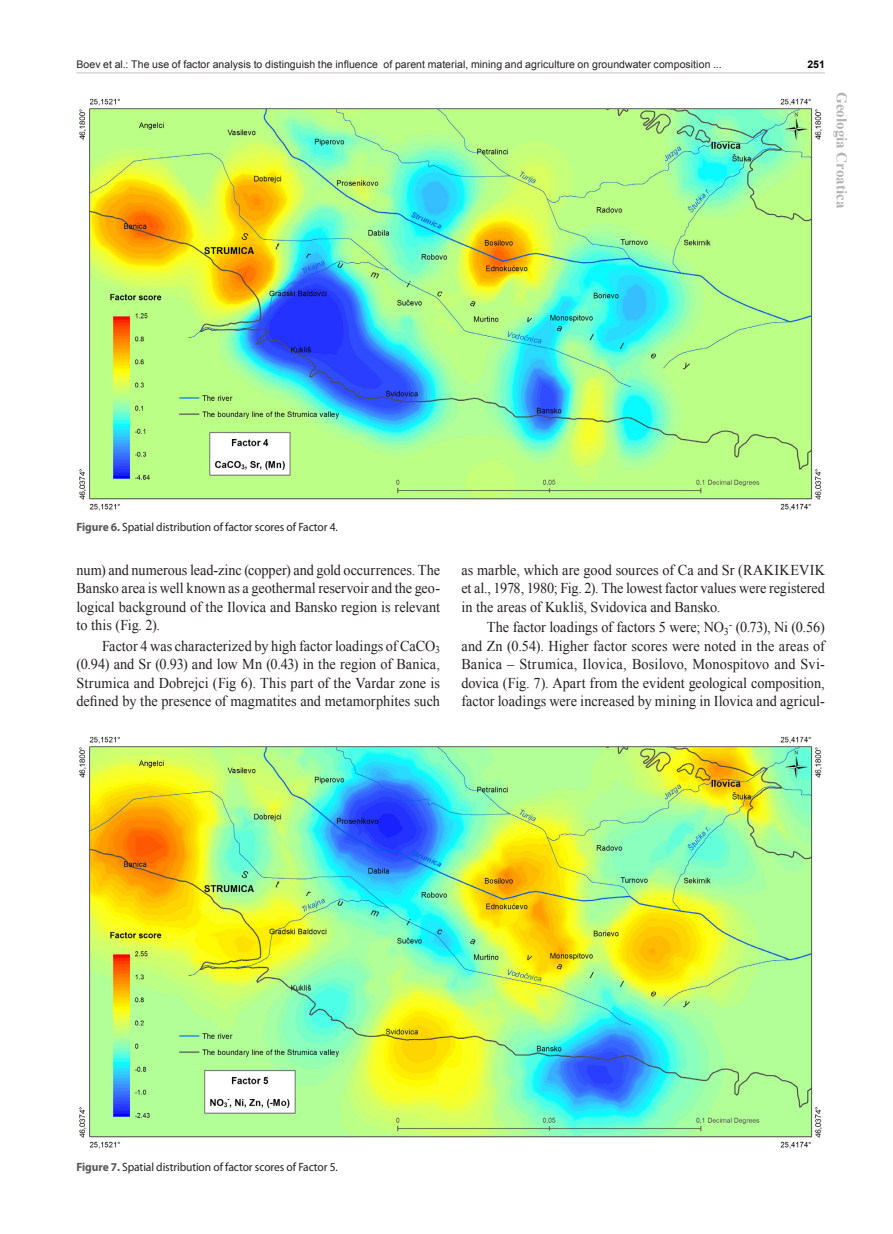
<style>
.page{position:relative;width:893px;height:1234px;background:#fff}
.page>*{position:absolute;margin:0;border:0;box-sizing:border-box;transform-origin:0 0}
.text_osnovni{font:15px/18.5px "Times New Roman";color:#231f20;text-align:justify;scale:.95 1}
.t1{font:700 15px "Times New Roman";color:#b2b3b7}
.potpisi_pod_slike{font:12px "Myriad Pro";letter-spacing:-.01em;color:#231f20;scale:.96 1}
.t2{font:10.5px "Arial";letter-spacing:.005em;color:#231f20}
.t3{font:700 10.5px "Arial";color:#000}
.s1{font-weight:700;color:#57585a}
</style>
<div class="page">
<hr style="left:77px;top:72px;width:748px;height:1px;background:#c7c8ca">
<img style="left:79px;top:98px;width:743px;height:413px">
<img style="left:79px;top:736px;width:743px;height:413px">
<p class="t2" style="left:77px;top:57px;width:647px">Boev et al.: The use of factor analysis to distinguish the influence of parent material, mining and agriculture on groundwater composition ...</p>
<p class="t3" style="left:807px;top:57px;width:19px">251</p>
<p class="t1" style="left:852px;top:92px;width:118px;rotate:90deg">Geologia Croatica</p>
<p class="potpisi_pod_slike" style="left:77px;top:519px;width:274px"><span class="s1">Figure 6.</span> Spatial distribution of factor scores of Factor 4.</p>
<p class="text_osnovni" style="left:77px;top:560px;width:384px">num) and numerous lead-zinc (copper) and gold occurrences. The Bansko area is well known as a geothermal reservoir and the geo&shy;logical background of the Ilovica and Bansko region is relevant to this (Fig. 2).</p>
<p class="text_osnovni" style="left:77px;top:636px;width:384px;text-indent:26px">Factor 4 was characterized by high factor loadings of CaCO<sub>3 </sub>(0.94) and Sr (0.93) and low Mn (0.43) in the region of Banica, Strumica and Dobrejci (Fig 6). This part of the Vardar zone is defined by the presence of magmatites and metamorphites such</p>
<p class="text_osnovni" style="left:461px;top:560px;width:384px">as marble, which are good sources of Ca and Sr (RAKIKEVIK et al., 1978, 1980; Fig. 2). The lowest factor values were registered in the areas of Kukliš, Svidovica and Bansko.</p>
<p class="text_osnovni" style="left:461px;top:618px;width:384px;text-indent:26px">The factor loadings of factors 5 were; NO<sub>3</sub><sup>-</sup> (0.73), Ni (0.56) and Zn (0.54). Higher factor scores were noted in the areas of Banica – Strumica, Ilovica, Bosilovo, Monospitovo and Svi&shy;dovica (Fig. 7). Apart from the evident geological composition, factor loadings were increased by mining in Ilovica and agricul-</p>
<p class="potpisi_pod_slike" style="left:77px;top:1158px;width:274px"><span class="s1">Figure 7.</span> Spatial distribution of factor scores of Factor 5.</p>
</div>
